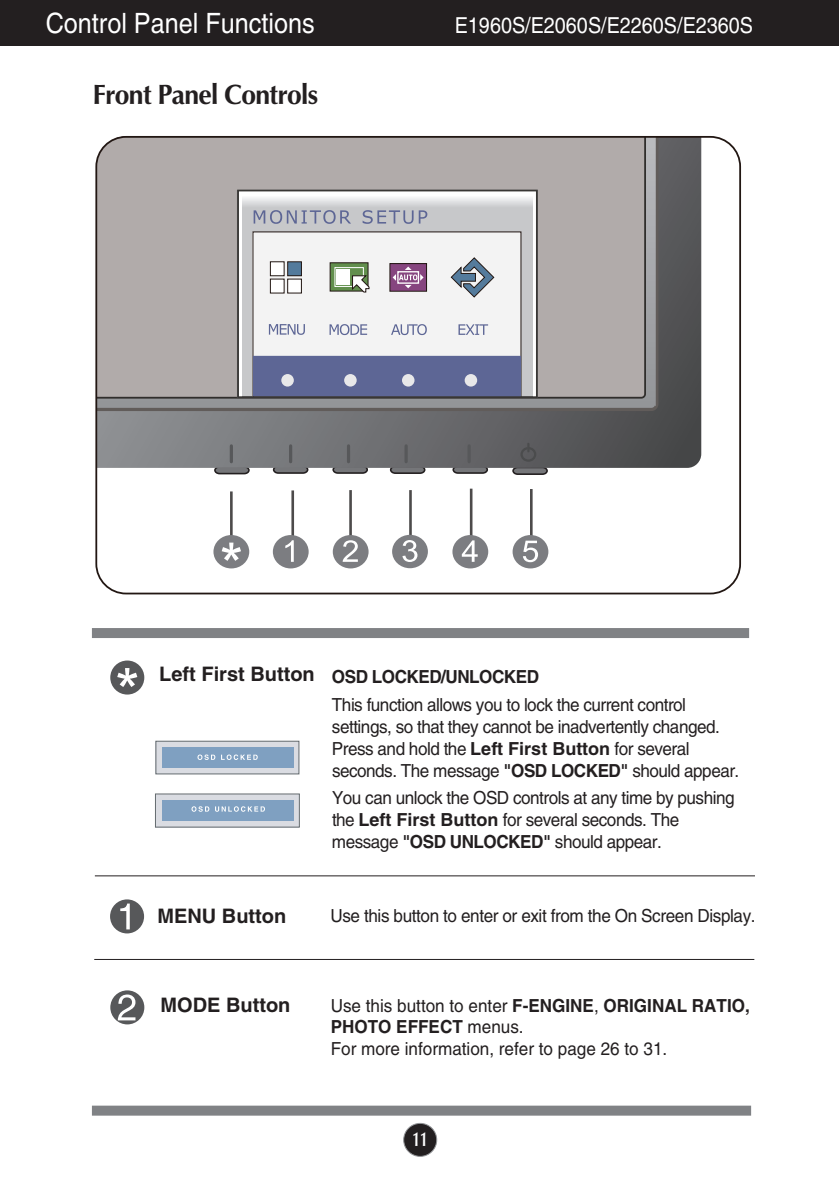
<style>
.page{position:relative;width:839px;height:1189px;background:#fff}
.page>*{position:absolute;margin:0;border:0;box-sizing:border-box;transform-origin:0 0}
.t1{font:28px "Helvetica";color:#fff;scale:.9 1}
.t2{font:700 28px "Optima";letter-spacing:-.03em;color:#231f20;scale:.95 1}
.t3{font:22px "Helvetica";color:#fff;scale:.9 1}
.t4{font:700 20px "Helvetica";color:#231f20}
.t5{font:700 20px "Optima";color:#fff;scale:.7 1}
.t6{font:18px/22px "Helvetica";letter-spacing:-.03em;color:#231f20;scale:.95 1}
.t7{font:18px/21.6px "Helvetica";color:#231f20;scale:.95 1}
.t8{font:700 18px "Helvetica";letter-spacing:-.03em;color:#231f20;scale:.95 1}
.s1{font-weight:700}
</style>
<div class="page">
<div style="left:403px;top:1123px;width:34px;height:33px;background:#231f20;border-radius:50%"></div>
<div style="left:403px;top:1123px;width:34px;height:34px;border:2px solid #939598;border-radius:50%"></div>
<div style="left:0;top:0;width:839px;height:45px;background:#231f20"></div>
<hr style="left:94px;top:959px;width:660px;height:1px;background:#231f20">
<div style="left:92px;top:628px;width:657px;height:10px;background:#808285"></div>
<div style="left:92px;top:1105px;width:659px;height:10px;background:#808285"></div>
<div style="left:110px;top:990px;width:34px;height:34px;background:#57585a;border-radius:50%"></div>
<svg style="left:118px;top:994px;width:17px;height:26px"></svg>
<div style="left:110px;top:899px;width:34px;height:34px;background:#57585a;border-radius:50%"></div>
<svg style="left:120px;top:903px;width:10px;height:26px"></svg>
<div style="left:156px;top:741px;width:143px;height:33px;background:#dadce2"></div>
<div style="left:155px;top:741px;width:144px;height:33px;border:1px solid #656c70"></div>
<div style="left:162px;top:747px;width:131px;height:20px;background:#7fa0c1"></div>
<svg style="left:197px;top:754px;width:18px;height:6px"></svg>
<svg style="left:221px;top:754px;width:37px;height:6px"></svg>
<div style="left:155px;top:794px;width:144px;height:33px;background:#dadce2"></div>
<div style="left:162px;top:800px;width:131px;height:20px;background:#7fa0c1"></div>
<svg style="left:191px;top:806px;width:18px;height:5px"></svg>
<svg style="left:215px;top:806px;width:50px;height:5px"></svg>
<svg style="left:95px;top:136px;width:646px;height:458px"></svg>
<hr style="left:230px;top:446px;width:3px;height:16px;background:#57585a">
<hr style="left:289px;top:446px;width:3px;height:16px;background:#57585a">
<hr style="left:347px;top:446px;width:3px;height:16px;background:#57585a">
<hr style="left:404px;top:446px;width:4px;height:16px;background:#57585a">
<hr style="left:467px;top:446px;width:4px;height:16px;background:#57585a">
<div style="left:520px;top:447px;width:16px;height:15px;border:2px solid #4b4c4d;border-radius:50%"></div>
<svg style="left:527px;top:444px;width:2px;height:7px"></svg>
<hr style="left:230px;top:491px;width:3px;height:68px;background:#4d4b4b">
<div style="left:213px;top:535px;width:36px;height:33px;background:#7c7d81;border-radius:50%"></div>
<svg style="left:222px;top:542px;width:19px;height:19px"></svg>
<div style="left:110px;top:660px;width:34px;height:34px;background:#57585a;border-radius:50%"></div>
<svg style="left:117px;top:668px;width:20px;height:19px"></svg>
<hr style="left:95px;top:875px;width:660px;height:1px;background:#231f20">
<h1 class="t1" style="left:46px;top:13px;width:300px">Control Panel Functions</h1>
<p class="t3" style="left:455px;top:17px;width:333px">E1960S/E2060S/E2260S/E2360S</p>
<h1 class="t2" style="left:93px;top:83px;width:239px">Front Panel Controls</h1>
<p class="t4" style="left:159px;top:666px;width:157px">Left First Button</p>
<p class="t8" style="left:332px;top:670px;width:219px">OSD LOCKED/UNLOCKED</p>
<p class="t6" style="left:332px;top:695px;width:430px">This function allows you to lock the current control settings, so that they cannot be inadvertently changed.<br>Press and hold the <span class="s1">Left First Button</span> for several seconds. The message <span class="s1">"OSD LOCKED"</span> should appear.</p>
<p class="t6" style="left:332px;top:788px;width:425px">You can unlock the OSD controls at any time by pushing the <span class="s1">Left First Button</span> for several seconds. The message <span class="s1">"OSD UNLOCKED"</span> should appear.</p>
<p class="t4" style="left:157px;top:908px;width:130px">MENU Button</p>
<p class="t6" style="left:330px;top:906px;width:449px">Use this button to enter or exit from the On Screen Display.</p>
<p class="t4" style="left:160px;top:998px;width:131px">MODE Button</p>
<p class="t7" style="left:331px;top:996px;width:443px">Use this button to enter <span class="s1">F-ENGINE</span>, <span class="s1">ORIGINAL RATIO,<br>PHOTO EFFECT</span> menus.<br>For more information, refer to page 26 to 31.</p>
<p class="t5" style="left:412px;top:1131px;width:23px">11</p>
</div>
